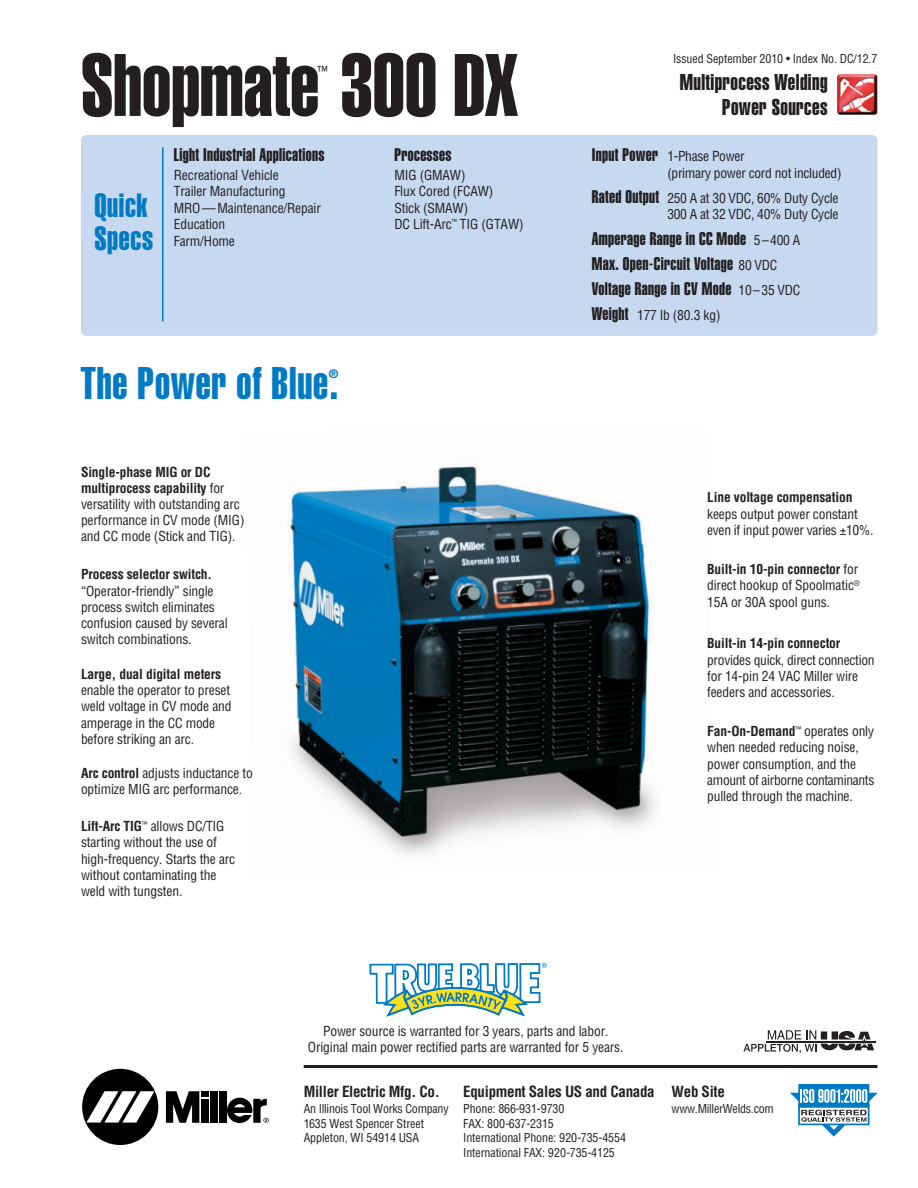
<style>
.page{position:relative;width:918px;height:1188px;background:#fff}
.page>*{position:absolute;margin:0;border:0;box-sizing:border-box;transform-origin:0 0}
.t1{font:87px "Helvetica Extra Compressed";color:#231f20}
.t2{font:45px "Helvetica Extra Compressed";letter-spacing:.02em;color:#007bc3}
.t3{font:33px/33px "Helvetica Extra Compressed";letter-spacing:.02em;color:#007bc3}
.t4{font:22.5px/24.3px "Helvetica Extra Compressed";letter-spacing:.02em;color:#231f20;text-align:right}
.t5{font:18px/25.2px "Helvetica Extra Compressed";letter-spacing:.02em;color:#231f20}
.t6{font:700 condensed 15px "Helvetica";letter-spacing:-.02em;color:#231f20}
.t7{font:condensed 13.5px/16.2px "Helvetica";letter-spacing:-.01em;color:#231f20}
.t8{font:700 condensed 13.5px "Helvetica";letter-spacing:-.01em;color:#231f20}
.t9{font:condensed 12px/14.4px "Helvetica";letter-spacing:-.01em;color:#231f20}
.t10{font:12px "Helvetica Extra Compressed";color:#007bc3}
.s1{font-weight:700}
.s2{font-family:"Helvetica Extra Compressed";font-stretch:normal;font-size:18px}
.s3{font-family:"Helvetica";font-stretch:condensed;font-size:13.5px}
</style>
<div class="page">
<img style="left:289px;top:465px;width:366px;height:390px">
<div style="left:81px;top:135px;width:797px;height:201px;background:#c6d9f0;border-radius:5px"></div>
<hr style="left:162px;top:147px;width:1px;height:174px;background:#007bc3">
<svg style="left:369px;top:962px;width:178px;height:55px"></svg>
<img style="left:837px;top:74px;width:40px;height:41px">
<div style="left:82px;top:1069px;width:76px;height:76px;background:#000;border-radius:50%"></div>
<svg style="left:86px;top:1091px;width:68px;height:32px"></svg>
<div style="left:210px;top:1091px;width:7px;height:32px;background:#000"></div>
<div style="left:219px;top:1091px;width:7px;height:32px;background:#000"></div>
<div style="left:201px;top:1091px;width:7px;height:6px;background:#000"></div>
<div style="left:201px;top:1099px;width:7px;height:24px;background:#000"></div>
<svg style="left:166px;top:1091px;width:33px;height:32px"></svg>
<svg style="left:227px;top:1098px;width:42px;height:25px"></svg>
<hr style="left:304px;top:1065px;width:573px;height:3px;background:#231f20">
<div style="left:799px;top:1085px;width:70px;height:22px;background:#007ac2"></div>
<div style="left:798px;top:1084px;width:71px;height:24px;border:1px solid #007ac2"></div>
<svg style="left:790px;top:1089px;width:88px;height:48px"></svg>
<hr style="left:766px;top:1041px;width:110px;height:1px;background:#231f20">
<svg style="left:743px;top:1030px;width:131px;height:23px"></svg>
<h1 class="t1" style="left:81px;top:54px;width:438px">Shopmate 300 DX</h1>
<p class="t7" style="left:318px;top:64px;width:12px">™</p>
<h3 class="t3" style="left:94px;top:190px;width:60px">Quick<br>Specs</h3>
<h3 class="t5" style="left:174px;top:143px;width:152px">Light Industrial Applications</h3>
<p class="t7" style="left:174px;top:168px;width:149px">Recreational Vehicle<br>Trailer Manufacturing<br>MRO — Maintenance/Repair<br>Education<br>Farm/Home</p>
<h2 class="t2" style="left:81px;top:367px;width:259px">The Power of Blue.</h2>
<p class="t10" style="left:329px;top:370px;width:11px">®</p>
<p class="t7" style="left:81px;top:465px;width:165px"><span class="s1">Single-phase MIG or DC<br>multi process capability</span> for versatility with outstanding arc performance in CV mode (MIG) and CC mode (Stick and TIG).</p>
<p class="t8" style="left:81px;top:569px;width:133px">Process selector switch.</p>
<p class="t7" style="left:81px;top:584px;width:148px">“Operator-friendly” single process switch eliminates confusion caused by several switch combinations.</p>
<p class="t8" style="left:81px;top:669px;width:142px">Large, dual digital meters</p>
<p class="t7" style="left:81px;top:683px;width:152px">enable the operator to preset weld voltage in CV mode and amperage in the CC mode before striking an arc.</p>
<p class="t7" style="left:81px;top:766px;width:173px"><span class="s1">Arc control</span> adjusts inductance to optimize MIG arc performance.</p>
<p class="t7" style="left:81px;top:819px;width:156px"><span class="s1">Lift-Arc TIG</span><sup>™</sup> allows DC/TIG starting without the use of high-frequency. Starts the arc without contaminating the weld with tungsten.</p>
<h3 class="t5" style="left:394px;top:143px;width:59px">Processes</h3>
<p class="t7" style="left:394px;top:168px;width:131px">MIG (GMAW)<br>Flux Cored (FCAW)<br>Stick (SMAW)<br>DC Lift-Arc<sup>™</sup> TIG (GTAW)</p>
<p class="t9" style="left:673px;top:52px;width:206px">Issued September 2010 • Index No. DC/12.7</p>
<h3 class="t4" style="left:680px;top:72px;width:149px">Multiprocess Welding<br>Power Sources</h3>
<p class="t7" style="left:667px;top:149px;width:176px;text-indent:-76px"><span class="s2">Input Power</span> 1-Phase Power<br>(primary power cord not included)</p>
<p class="t7" style="left:592px;top:191px;width:248px;text-align:right"><span class="s2">Rated Output</span> 250 A at 30 VDC, 60% Duty Cycle<br>300 A at 32 VDC, 40% Duty Cycle</p>
<h3 class="t5" style="left:592px;top:227px;width:210px">Amperage Range in CC Mode <span class="s3">5–400 A<br></span>Max. Open-Circuit Voltage <span class="s3">80 VDC<br></span>Voltage Range in CV Mode <span class="s3">10–35 VDC</span></h3>
<p class="t7" style="left:592px;top:308px;width:130px"><span class="s2">Weight</span> 177 lb (80.3 kg)</p>
<p class="t8" style="left:707px;top:492px;width:147px">Line voltage compen sation</p>
<p class="t7" style="left:707px;top:507px;width:168px">keeps output power constant even if input power varies ±10%.</p>
<p class="t7" style="left:707px;top:562px;width:154px"><span class="s1">Built-in 10-pin connector</span> for direct hookup of Spoolmatic<sup>®<br></sup>15A or 30A spool guns.</p>
<p class="t8" style="left:707px;top:638px;width:135px">Built-in 14-pin connector</p>
<p class="t7" style="left:707px;top:653px;width:169px">provides quick, direct connection for 14-pin 24 VAC Miller wire feeders and accessories.</p>
<p class="t7" style="left:707px;top:724px;width:169px"><span class="s1">Fan-On-Demand</span><sup>™</sup> operates only when needed reducing noise, power con sumption, and the amount of airborne contaminants pulled through the machine.</p>
<p class="t7" style="left:308px;top:1024px;width:317px;text-align:center">Power source is warranted for 3 years, parts and labor.<br>Original main power rectified parts are warranted for 5 years.</p>
<p class="t6" style="left:304px;top:1085px;width:137px">Miller Electric Mfg. Co.</p>
<p class="t9" style="left:304px;top:1103px;width:146px">An Illinois Tool Works Company<br>1635 West Spencer Street<br>Appleton, WI 54914 USA</p>
<p class="t6" style="left:463px;top:1085px;width:193px">Equipment Sales US and Canada</p>
<p class="t9" style="left:463px;top:1103px;width:164px">Phone: 866-931-9730<br>FAX: 800-637-2315<br>International Phone: 920-735-4554<br>International FAX: 920-735-4125</p>
<p class="t6" style="left:672px;top:1085px;width:55px">Web Site</p>
<p class="t9" style="left:672px;top:1103px;width:104px">www.MillerWelds.com</p>
</div>
